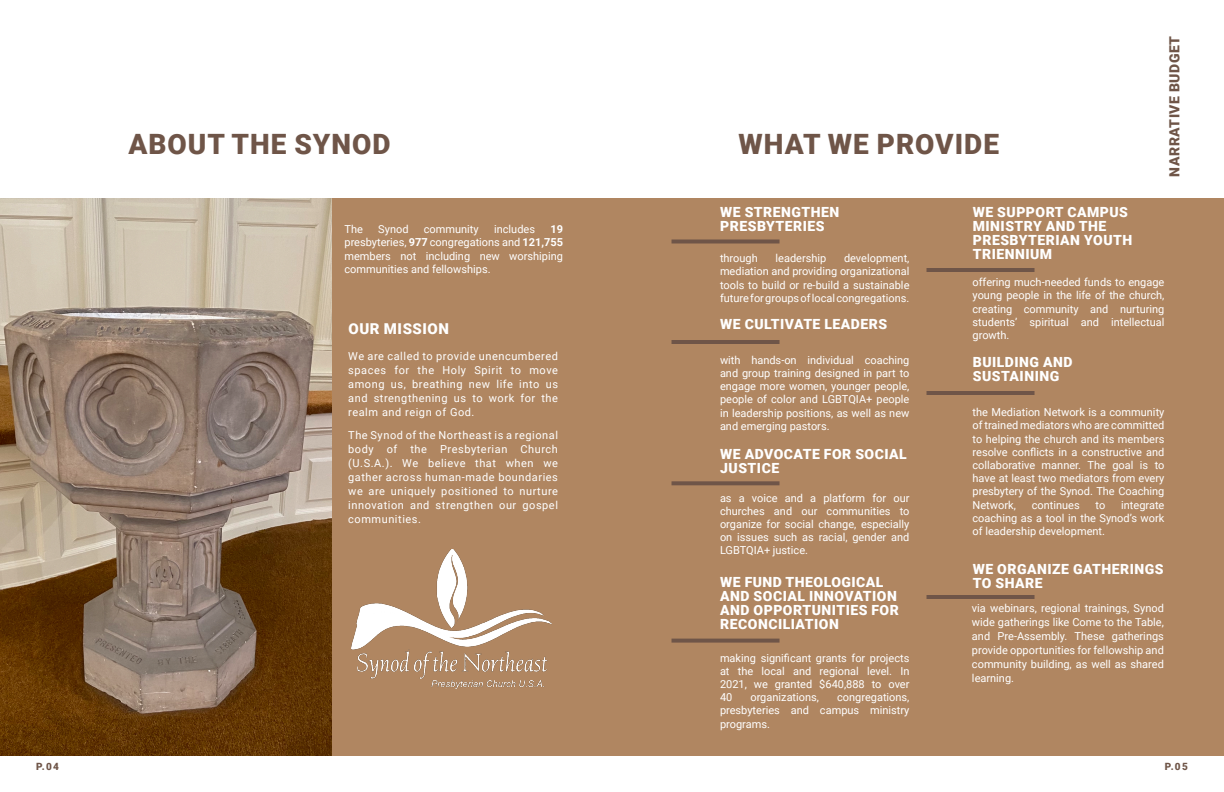
<style>
.page{position:relative;width:1224px;height:792px;background:#fff}
.page>*{position:absolute;margin:0;border:0;box-sizing:border-box;transform-origin:0 0}
.t1{font:900 28px "Roboto";letter-spacing:.035em;color:#6f5548}
.t2{font:900 15px "Roboto";letter-spacing:.035em;color:#fff}
.t3{font:900 14px/14px "Roboto";letter-spacing:.035em;color:#fff}
.t4{font:900 14px "Roboto";letter-spacing:.035em;color:#6f5548}
.t5{font:11px/13.2px "Roboto";color:#fff;text-align:justify}
.t6{font:900 10px "Roboto";color:#6f5548}
.s1{font-weight:700}
</style>
<div class="page">
<div style="left:0;top:198px;width:1224px;height:558px;background:#b08661"></div>
<svg style="left:672px;top:240px;width:108px;height:4px"></svg>
<hr style="left:927px;top:268px;width:108px;height:4px;background:#6f5548">
<hr style="left:672px;top:340px;width:108px;height:4px;background:#6f5548">
<hr style="left:927px;top:391px;width:108px;height:4px;background:#6f5548">
<svg style="left:672px;top:481px;width:108px;height:4px"></svg>
<hr style="left:927px;top:595px;width:108px;height:4px;background:#6f5548">
<svg style="left:672px;top:639px;width:108px;height:4px"></svg>
<img style="left:0;top:198px;width:331px;height:558px">
<img style="left:351px;top:549px;width:201px;height:139px">
<p class="t1" style="left:128px;top:124px;width:263px">ABOUT THE SYNOD</p>
<p class="t5" style="left:344px;top:222px;width:20px">The</p>
<p class="t5" style="left:378px;top:222px;width:32px">Synod</p>
<p class="t5" style="left:424px;top:222px;width:56px">community</p>
<p class="t5" style="left:494px;top:222px;width:42px">includes</p>
<p class="t5" style="left:344px;top:222px;width:220px;text-indent:206px"><span class="s1">19 </span>presbyteries, <span class="s1">977</span> congregations and <span class="s1">121,755 </span>members not including new worshiping communities and fellowships.</p>
<p class="t2" style="left:349px;top:318px;width:102px">OUR MISSION</p>
<p class="t5" style="left:348px;top:349px;width:211px;line-height:14px">We are called to provide unencumbered spaces for the Holy Spirit to move among us, breathing new life into us and strengthening us to work for the realm and reign of God.</p>
<p class="t5" style="left:348px;top:428px;width:211px;line-height:14px">The Synod of the Northeast is a regional body of the Presbyterian Church (U.S.A.). We believe that when we gather across human-made boundaries we are uniquely positioned to nurture innovation and strengthen our gospel communities.</p>
<p class="t6" style="left:36px;top:760px;width:24px">P.04</p>
<p class="t1" style="left:738px;top:124px;width:262px">WHAT WE PROVIDE</p>
<p class="t4" style="left:1165px;top:177px;width:142px;rotate:-90deg">NARRATIVE BUDGET</p>
<p class="t3" style="left:720px;top:205px;width:121px">WE STRENGTHEN<br>PRESBYTERIES</p>
<p class="t3" style="left:973px;top:205px;width:161px">WE SUPPORT CAMPUS<br>MINISTRY AND THE<br>PRESBYTERIAN YOUTH<br>TRIENNIUM</p>
<p class="t5" style="left:720px;top:251px;width:39px">through</p>
<p class="t5" style="left:776px;top:251px;width:52px">leadership</p>
<p class="t5" style="left:720px;top:251px;width:191px;text-indent:124px">development, mediation and providing organizational tools to build or re-build a sustainable future for groups of local congregations.</p>
<p class="t5" style="left:973px;top:275px;width:193px">offering much-needed funds to engage young people in the life of the church, creating community and nurturing students’ spiritual and intellectual growth.</p>
<p class="t3" style="left:720px;top:317px;width:168px">WE CULTIVATE LEADERS</p>
<p class="t5" style="left:720px;top:353px;width:191px">with hands-on individual coaching and group training designed in part to engage more women, younger people, people of color and LGBTQIA+ people in leadership positions, as well as new and emerging pastors.</p>
<p class="t3" style="left:720px;top:447px;width:188px">WE ADVOCATE FOR SOCIAL<br>JUSTICE</p>
<p class="t5" style="left:720px;top:491px;width:191px">as a voice and a platform for our churches and our communities to organize for social change, especially on issues such as racial, gender and LGBTQIA+ justice.</p>
<p class="t3" style="left:973px;top:354px;width:101px">BUILDING AND</p>
<p class="t3" style="left:973px;top:368px;width:88px">SUSTAINING</p>
<p class="t5" style="left:973px;top:405px;width:193px">the Mediation Network is a community of trained mediators who are committed to helping the church and its members resolve conflicts in a constructive and collaborative manner. The goal is to have at least two mediators from every presbytery of the Synod. The Coaching Network,</p>
<p class="t5" style="left:973px;top:498px;width:193px;text-indent:149px">integrate coaching as a tool in the Synod’s work of leadership development.</p>
<p class="t5" style="left:1032px;top:498px;width:50px">continues</p>
<p class="t5" style="left:1096px;top:498px;width:11px">to</p>
<p class="t3" style="left:973px;top:562px;width:192px">WE ORGANIZE GATHERINGS</p>
<p class="t3" style="left:720px;top:574px;width:165px">WE FUND THEOLOGICAL</p>
<p class="t3" style="left:973px;top:576px;width:71px">TO SHARE</p>
<p class="t3" style="left:720px;top:588px;width:180px">AND SOCIAL INNOVATION<br>AND OPPORTUNITIES FOR<br>RECONCILIATION</p>
<p class="t5" style="left:972px;top:601px;width:193px;line-height:14px">via webinars, regional trainings, Synod wide gatherings like Come to the Table, and Pre-Assembly. These gatherings provide opportunities for fellowship and community building, as well as shared learning.</p>
<p class="t5" style="left:720px;top:651px;width:191px">making significant grants for projects at the local and regional level. In 2021, we granted $640,888 to over 40</p>
<p class="t5" style="left:720px;top:690px;width:191px;text-indent:117px">congregations, presbyteries and campus ministry programs.</p>
<p class="t5" style="left:750px;top:690px;width:70px">organizations,</p>
<p class="t6" style="left:1165px;top:760px;width:24px">P.05</p>
</div>
